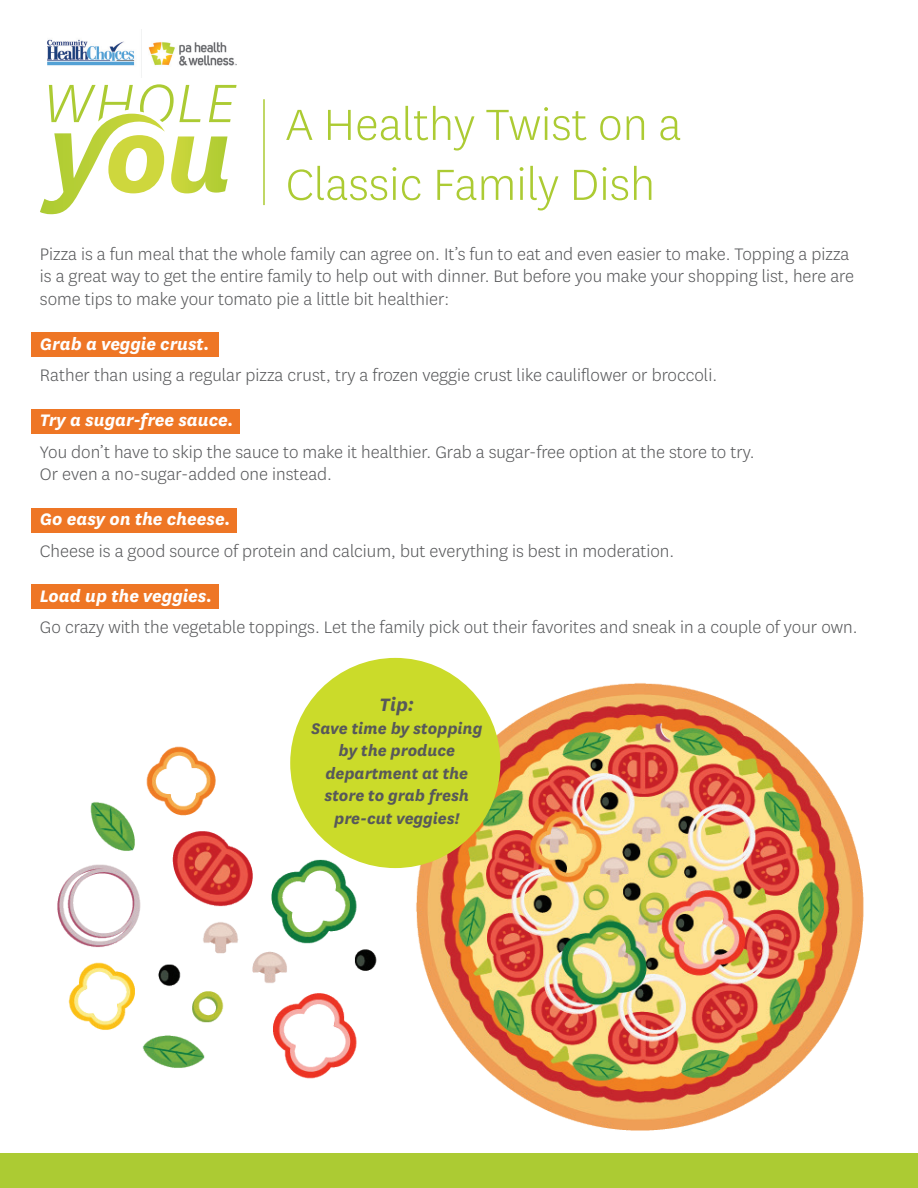
<style>
.page{position:relative;width:918px;height:1188px;background:#fff}
.page>*{position:absolute;margin:0;border:0;box-sizing:border-box;transform-origin:0 0}
.t1{font:300 51px/60px "Centene Sans";color:#accb33}
.t2{font:italic 700 21px "Centene Sans";color:#57585a}
.t3{font:300 19.5px/22.5px "Centene Sans";color:#57585a}
.t4{font:italic 700 19.5px "Centene Sans";color:#fff}
.t5{font:italic 700 18px/22.5px "Centene Sans";color:#57585a;text-align:center}
</style>
<div class="page">
<div style="left:31px;top:584px;width:187px;height:25px;background:#ee7625"></div>
<div style="left:31px;top:508px;width:206px;height:24px;background:#ee7625"></div>
<div style="left:31px;top:409px;width:209px;height:24px;background:#ee7625"></div>
<div style="left:31px;top:332px;width:187px;height:25px;background:#ee7625"></div>
<svg style="left:40px;top:84px;width:197px;height:130px"></svg>
<img style="left:48px;top:30px;width:189px;height:48px">
<hr style="left:263px;top:99px;width:2px;height:106px;background:#accb33">
<img style="left:0;top:597px;width:918px;height:591px">
<div style="left:290px;top:658px;width:210px;height:210px;background:#cbdb2a;border-radius:50%"></div>
<h1 class="t1" style="left:286px;top:93px;width:397px">A Healthy Twist on a<br>Classic Family Dish</h1>
<p class="t3" style="left:40px;top:242px;width:816px">Pizza is a fun meal that the whole family can agree on. It’s fun to eat and even easier to make. Topping a pizza is a great way to get the entire family to help out with dinner. But before you make your shopping list, here are some tips to make your tomato pie a little bit healthier:</p>
<p class="t4" style="left:40px;top:330px;width:171px">Grab a veggie crust.</p>
<p class="t3" style="left:40px;top:363px;width:679px">Rather than using a regular pizza crust, try a frozen veggie crust like cauliflower or broccoli.</p>
<p class="t4" style="left:40px;top:407px;width:195px">Try a sugar-free sauce.</p>
<p class="t3" style="left:40px;top:440px;width:716px">You don’t have to skip the sauce to make it healthier. Grab a sugar-free option at the store to try.<br>Or even a no-sugar-added one instead.</p>
<p class="t4" style="left:40px;top:506px;width:192px">Go easy on the cheese.</p>
<p class="t3" style="left:40px;top:539px;width:636px">Cheese is a good source of protein and calcium, but everything is best in moderation.</p>
<p class="t4" style="left:40px;top:582px;width:174px">Load up the veggies.</p>
<p class="t3" style="left:40px;top:615px;width:819px">Go crazy with the vegetable toppings. Let the family pick out their favorites and sneak in a couple of your own.</p>
<p class="t2" style="left:380px;top:690px;width:36px">Tip:</p>
<p class="t5" style="left:311px;top:716px;width:173px">Save time by stopping by the produce department at the store to grab fresh pre-cut veggies!</p>
</div>
